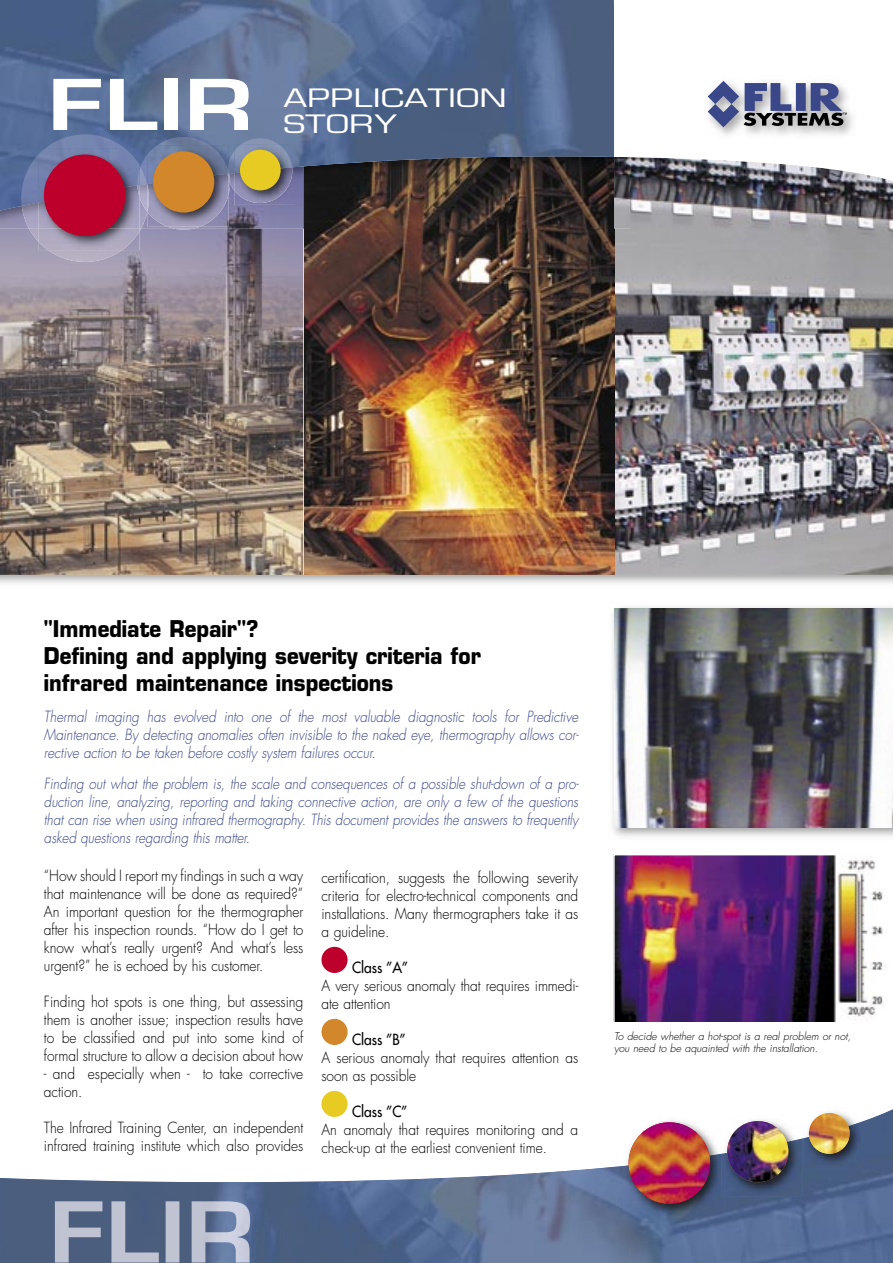
<style>
.page{position:relative;width:893px;height:1263px;background:#fff}
.page>*{position:absolute;margin:0;border:0;box-sizing:border-box;transform-origin:0 0}
.t1{font:600 68.1px "Eurostile LT Std";color:#fff;scale:1.41 1}
.t2{font:24.75px/25.5px "Eurostile LT Std";color:#fff;scale:1.41 1}
.t3{font:700 22.5px/27px "Eurostile LT Std";color:#000;scale:.91 1}
.t4{font:300 15px/18px "Futura Std";letter-spacing:-.005em;color:#000;scale:.92 1}
.t5{font:italic 300 15px/18px "Futura Std";letter-spacing:-.005em;color:#3a4789;text-align:justify;scale:.89 1}
.t6{font:500 15px "Futura Std";letter-spacing:-.005em;color:#000;scale:.92 1}
.t7{font:italic 300 10.5px/12px "Futura Std";color:#000}
</style>
<div class="page">
<img style="left:614px;top:189px;width:279px;height:386px">
<img style="left:303px;top:229px;width:311px;height:346px">
<svg style="left:0;top:229px;width:303px;height:346px;background:#8a7c77"></svg>
<img style="left:614px;top:189px;width:16px;height:40px">
<img style="left:303px;top:216px;width:311px;height:13px">
<img style="left:0;top:216px;width:303px;height:13px">
<svg style="left:0;top:158px;width:618px;height:58px;background:#372d2b"></svg>
<img style="left:0;top:0;width:614px;height:158px">
<img style="left:0;top:157px;width:22px;height:54px">
<img style="left:230px;top:157px;width:231px;height:54px">
<img style="left:788px;top:1109px;width:105px;height:154px">
<img style="left:683px;top:1196px;width:105px;height:67px">
<img style="left:0;top:1166px;width:630px;height:97px">
<img style="left:630px;top:1218px;width:53px;height:45px">
<img style="left:55px;top:1201px;width:195px;height:61px">
<svg style="left:614px;top:157px;width:279px;height:32px"></svg>
<svg style="left:708px;top:81px;width:139px;height:46px;background:#8489a2"></svg>
<img style="left:612px;top:607px;width:281px;height:230px">
<img style="left:614px;top:608px;width:279px;height:219px">
<img style="left:613px;top:854px;width:273px;height:168px">
<img style="left:45px;top:134px;width:80px;height:15px">
<svg style="left:29px;top:229px;width:9px;height:12px"></svg>
<img style="left:22px;top:206px;width:16px;height:23px">
<img style="left:21px;top:155px;width:17px;height:51px">
<img style="left:140px;top:212px;width:7px;height:17px">
<img style="left:48px;top:250px;width:74px;height:12px">
<img style="left:157px;top:137px;width:54px;height:9px">
<img style="left:140px;top:154px;width:7px;height:58px">
<svg style="left:175px;top:229px;width:18px;height:1px"></svg>
<img style="left:167px;top:227px;width:33px;height:2px">
<img style="left:140px;top:167px;width:7px;height:18px">
<img style="left:241px;top:138px;width:38px;height:6px">
<img style="left:228px;top:151px;width:6px;height:39px">
<div style="left:321px;top:947px;width:27px;height:26px;background:#bd002b;border-radius:50%"></div>
<div style="left:321px;top:1019px;width:27px;height:26px;background:#d1872a;border-radius:50%"></div>
<div style="left:321px;top:1091px;width:27px;height:26px;background:#e7cb22;border-radius:50%"></div>
<img style="left:38px;top:202px;width:102px;height:48px">
<img style="left:38px;top:149px;width:102px;height:53px">
<svg style="left:137px;top:185px;width:3px;height:12px"></svg>
<img style="left:137px;top:169px;width:3px;height:16px">
<div style="left:44px;top:154px;width:81px;height:82px;background:#bd002b;border-radius:50%"></div>
<img style="left:147px;top:184px;width:81px;height:43px">
<img style="left:147px;top:146px;width:81px;height:38px">
<img style="left:147px;top:185px;width:2px;height:27px">
<svg style="left:227px;top:163px;width:3px;height:20px"></svg>
<div style="left:153px;top:151px;width:61px;height:62px;background:#d1872a;border-radius:50%"></div>
<img style="left:292px;top:144px;width:3px;height:59px">
<img style="left:234px;top:173px;width:58px;height:30px">
<img style="left:234px;top:144px;width:58px;height:29px">
<div style="left:240px;top:150px;width:41px;height:40px;background:#e7cb22;border-radius:50%"></div>
<img style="left:663px;top:1121px;width:58px;height:33px">
<img style="left:623px;top:1154px;width:101px;height:64px">
<img style="left:629px;top:1122px;width:81px;height:82px">
<img style="left:754px;top:1115px;width:48px;height:23px">
<img style="left:724px;top:1138px;width:78px;height:58px">
<img style="left:721px;top:1153px;width:3px;height:43px">
<img style="left:727px;top:1121px;width:61px;height:61px">
<img style="left:803px;top:1109px;width:61px;height:12px">
<img style="left:803px;top:1121px;width:61px;height:47px">
<img style="left:809px;top:1113px;width:41px;height:41px">
<h1 class="t1" style="left:48px;top:62px;width:147px">FLIR</h1>
<h2 class="t2" style="left:284px;top:86px;width:160px">APPLICATION<br>STORY</h2>
<h3 class="t3" style="left:44px;top:615px;width:482px">"Immediate Repair"?<br>Defining and applying severity criteria for infrared maintenance inspections</h3>
<p class="t5" style="left:44px;top:708px;width:603px">Thermal imaging has evolved into one of the most valuable diagnostic tools for Predictive Maintenance. By detecting anomalies often invisible to the naked eye, thermography allows cor&shy;rective action to be taken before costly system failures occur.</p>
<p class="t5" style="left:44px;top:775px;width:603px">Finding out what the problem is, the scale and consequences of a possible shut-down of a pro&shy;duction line, analyzing, reporting and taking connective action, are only a few of the questions that can rise when using infrared thermography. This document provides the answers to frequently asked questions regarding this matter.</p>
<p class="t4" style="left:44px;top:867px;width:283px;text-align:justify">“How should I report my findings in such a way that maintenance will be done as required?” An important question for the thermographer after his inspection rounds. “How do I get to know what’s really urgent? And what’s less urgent?” he is echoed by his customer.</p>
<p class="t4" style="left:44px;top:993px;width:283px;text-align:justify">Finding hot spots is one thing, but assessing them is another issue; inspection results have to be classified and put into some kind of formal structure to allow a decision about how</p>
<p class="t4" style="left:44px;top:1065px;width:283px">- and especially when - to take corrective action.</p>
<p class="t4" style="left:44px;top:1119px;width:283px">The Infrared Training Center, an independent infrared training institute which also provides</p>
<p class="t4" style="left:321px;top:869px;width:281px;text-align:justify">certification, suggests the following severity criteria for electro-technical components and installations. Many thermographers take it as a guideline.</p>
<p class="t6" style="left:352px;top:958px;width:62px">Class ”A”</p>
<p class="t4" style="left:321px;top:977px;width:281px">A very serious anomaly that requires immedi&shy;ate attention</p>
<p class="t6" style="left:352px;top:1030px;width:60px">Class ”B”</p>
<p class="t4" style="left:321px;top:1049px;width:281px">A serious anomaly that requires attention as soon as possible</p>
<p class="t6" style="left:352px;top:1102px;width:62px">Class ”C”</p>
<p class="t4" style="left:321px;top:1121px;width:281px">An anomaly that requires monitoring and a check-up at the earliest convenient time.</p>
<p class="t7" style="left:614px;top:1030px;width:238px">To decide whether a hot-spot is a real problem or not, you need to be aquainted with the installation.</p>
</div>
